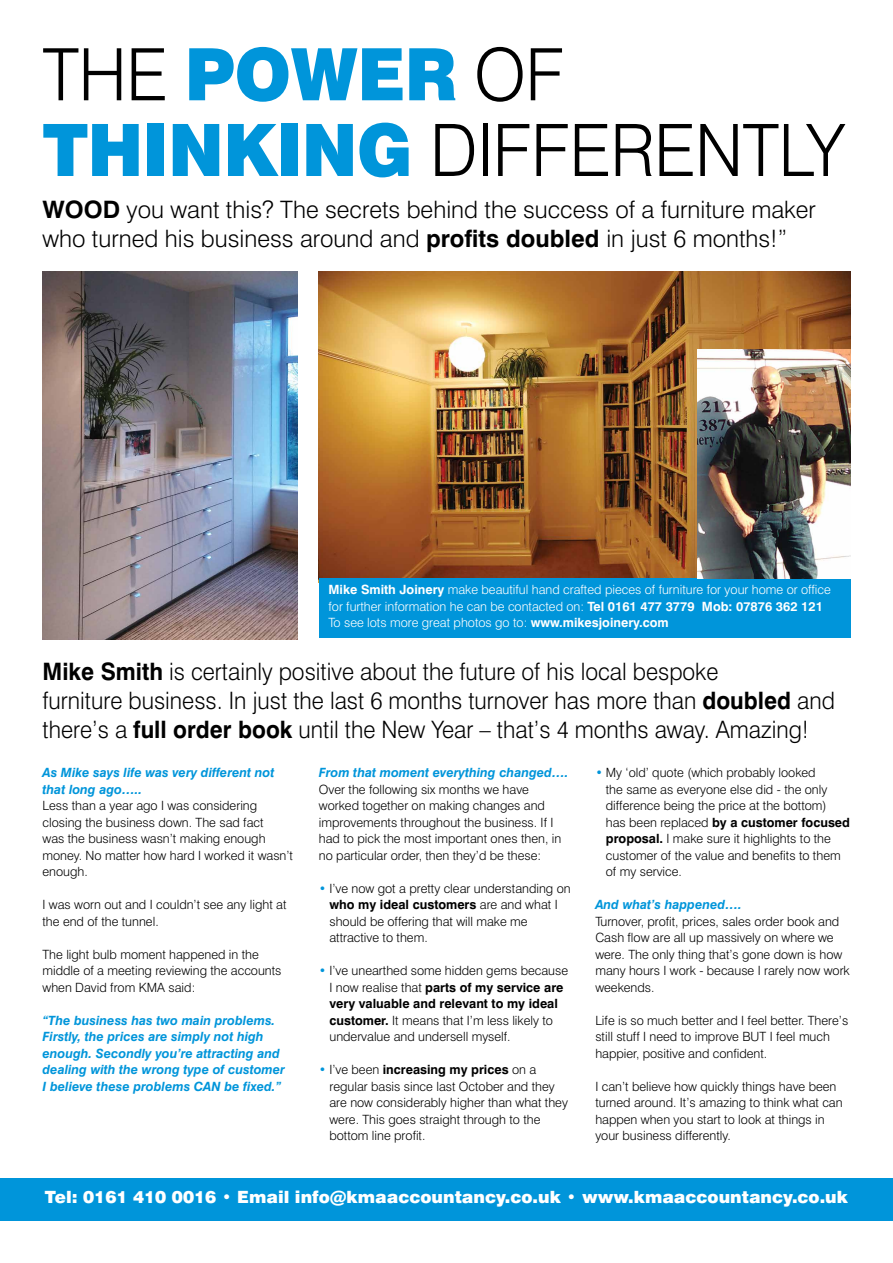
<style>
.page{position:relative;width:893px;height:1263px;background:#fff}
.page>*{position:absolute;margin:0;border:0;box-sizing:border-box;transform-origin:0 0}
.t1{font:300 72.3px/75.8px "Swiss 721 BT";color:#000;scale:.95 1}
.t2{font:300 24px/28.8px "Swiss 721 BT";color:#000;scale:.95 1}
.t3{font:300 24px/28.8px "Swiss 721 BT";color:#000}
.t4{font:900 16.8px "Swiss 721 BT";color:#fff}
.t5{font:300 12.75px/16.5px "Swiss 721 BT";color:#000}
.t6{font:italic 700 12.75px/16.5px "Swiss 721 BT";color:#0095da}
.t7{font:300 12.75px/16.5px "Swiss 721 BT";color:#fff}
.s1{font-weight:900;color:#0095da}
.s2{font-weight:700}
.s3{color:#0095da}
</style>
<div class="page">
<div style="left:0;top:1178px;width:893px;height:42px;background:#0095da"></div>
<img style="left:319px;top:271px;width:531px;height:307px">
<div style="left:319px;top:578px;width:531px;height:60px;background:#0095da"></div>
<img style="left:43px;top:271px;width:255px;height:369px">
<img style="left:698px;top:350px;width:152px;height:228px">
<h1 class="t1" style="left:43px;top:36px;width:500px">The <span class="s1">POWER</span> of<br><span class="s1">THINKING</span> different</h1>
<h1 class="t1" style="left:778px;top:112px;width:72px">ly</h1>
<h2 class="t3" style="left:43px;top:195px;width:775px"><span class="s2">Wood</span> you want this? The secrets behind the success of a furniture maker who turned his business around and <span class="s2">profits doubled</span> in just 6 months!”</h2>
<p class="t7" style="left:328px;top:581px;width:504px"><span class="s2">Mike Smith Joinery</span> make beautiful hand crafted pieces of furniture for your home or office for further information he can be contacted on: <span class="s2">Tel 0161 477 3779 Mob: 07876 362 121<br></span>To see lots more great photos go to: <span class="s2">www.mikesjoinery.com</span></p>
<h2 class="t2" style="left:43px;top:657px;width:836px"><span class="s2">Mike Smith</span> is certainly positive about the future of his local bespoke<br>furniture business. In just the last 6 months turnover has more than <span class="s2">doubled</span> and there’s a <span class="s2">full order book</span> until the New Year – that’s 4 months away. Amazing!</h2>
<p class="t6" style="left:43px;top:764px;width:233px">As Mike says life was very different not that long ago…..</p>
<p class="t5" style="left:43px;top:797px;width:252px">Less than a year ago I was considering closing the business down. The sad fact<br>was the business wasn’t making enough money. No matter how hard I worked it wasn’t enough.</p>
<p class="t5" style="left:43px;top:896px;width:245px">I was worn out and I couldn’t see any light at the end of the tunnel.</p>
<p class="t5" style="left:43px;top:946px;width:240px">The light bulb moment happened in the middle of a meeting reviewing the accounts when David from KMA said:</p>
<p class="t6" style="left:43px;top:1012px;width:244px">“The business has two main problems.<br>Firstly, the prices are simply not high enough. Secondly you’re attracting and dealing with the wrong type of customer I believe these problems CAN be fixed.”</p>
<p class="t6" style="left:319px;top:764px;width:251px">From that moment everything changed….</p>
<p class="t5" style="left:319px;top:781px;width:244px">Over the following six months we have worked together on making changes and improvements throughout the business. If I had to pick the most important ones then, in no particular order, then they’d be these:</p>
<p class="t5" style="left:329px;top:880px;width:243px;text-indent:-11px"><span class="s3">•</span> I’ve now got a pretty clear understanding on <span class="s2">who my ideal customers</span> are and what I should be offering that will make me attractive to them.</p>
<p class="t5" style="left:329px;top:962px;width:240px;text-indent:-11px"><span class="s3">•</span> I’ve unearthed some hidden gems because I now realise that <span class="s2">parts of my service are very valuable and relevant to my ideal customer.</span> It means that I’m less likely to undervalue and undersell myself.</p>
<p class="t5" style="left:329px;top:1061px;width:240px;text-indent:-11px"><span class="s3">•</span> I’ve been <span class="s2">increasing my prices</span> on a regular basis since last October and they are now considerably higher than what they were. This goes straight through to the bottom line profit.</p>
<p class="t5" style="left:606px;top:764px;width:246px;text-indent:-11px"><span class="s3">•</span> My ‘old’ quote (which probably looked<br>the same as everyone else did - the only difference being the price at the bottom)<br>has been replaced <span class="s2">by a customer focused proposal.</span> I make sure it highlights to the customer of the value and benefits to them of my service.</p>
<p class="t6" style="left:595px;top:896px;width:148px">And what’s happened….</p>
<p class="t5" style="left:595px;top:913px;width:256px">Turnover, profit, prices, sales order book and Cash flow are all up massively on where we were. The only thing that’s gone down is how many hours I work - because I rarely now work weekends.</p>
<p class="t5" style="left:595px;top:1012px;width:254px">Life is so much better and I feel better. There’s still stuff I need to improve BUT I feel much happier, positive and confident.</p>
<p class="t5" style="left:595px;top:1078px;width:249px">I can’t believe how quickly things have been turned around. It’s amazing to think what can happen when you start to look at things in your business differently.</p>
<h3 class="t4" style="left:45px;top:1187px;width:805px">Tel: 0161 410 0016 • Email info@kmaaccountancy.co.uk • www.kmaaccountancy.co.uk</h3>
</div>
